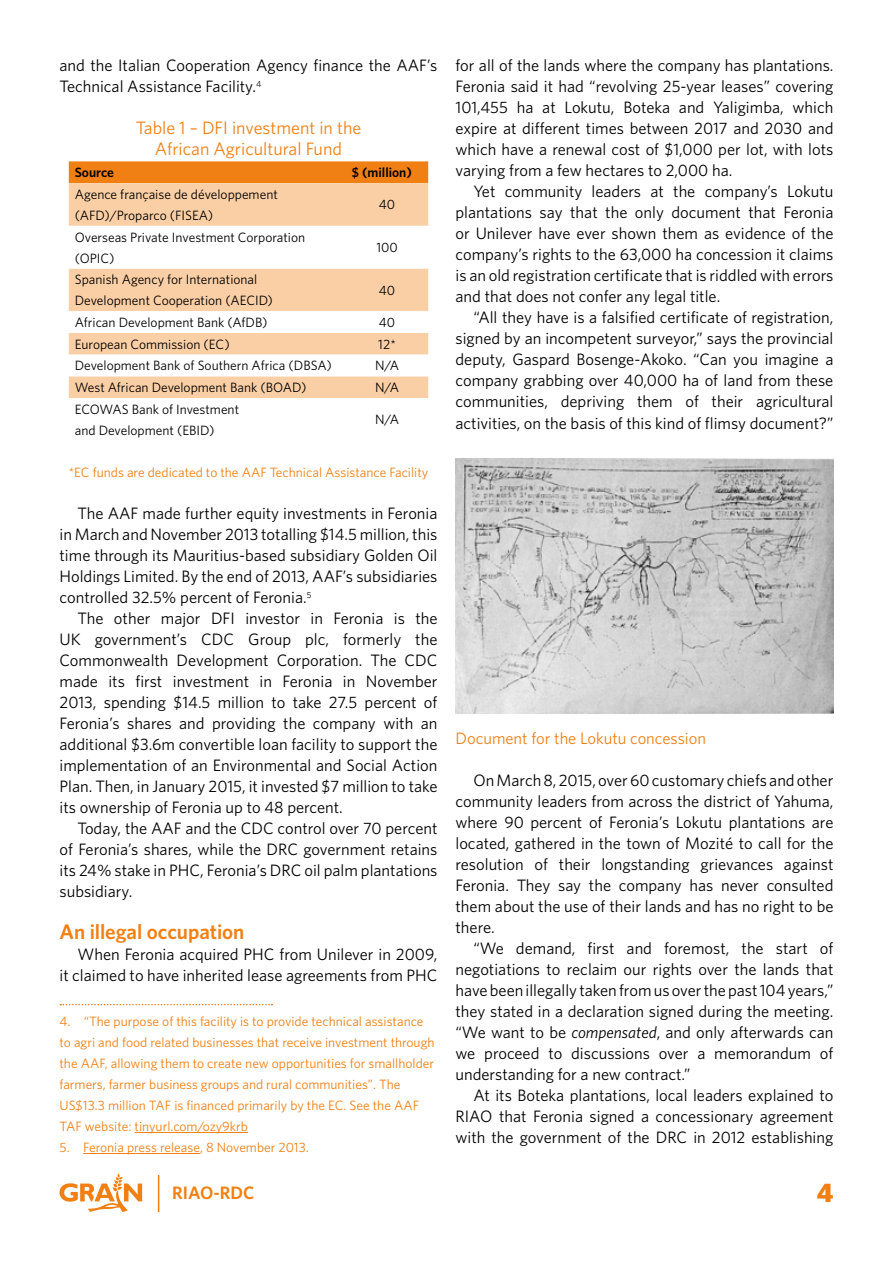
<style>
.page{position:relative;width:893px;height:1263px;background:#fff}
.page>*{position:absolute;margin:0;border:0;box-sizing:border-box;transform-origin:0 0}
.t1{font:900 27px "Whitney";color:#f08013}
.t2{font:600 21px "Whitney";letter-spacing:-.005em;color:#f08013}
.t3{font:18px/21px "Whitney";color:#f08013;text-align:center}
.t4{font:600 18px "Whitney";color:#f08013}
.t5{font:16.5px/21px "Whitney";color:#000;text-align:justify}
.t6{font:16.5px "Whitney";color:#f08013}
.t7{font:13.5px/21px "Whitney";color:#f08013}
.t8{font:13.5px/21px "Whitney";color:#000}
.t9{font:600 13.5px "Whitney";color:#000}
.s1{font-style:italic}
</style>
<div class="page">
<svg style="left:60px;top:1173px;width:82px;height:39px"></svg>
<hr style="left:158px;top:1175px;width:1px;height:37px;background:#f08013">
<div style="left:69px;top:161px;width:359px;height:22px;background:#f08013"></div>
<div style="left:69px;top:183px;width:359px;height:43px;background:#fbcfa5"></div>
<svg style="left:69px;top:268px;width:359px;height:130px;fill:#fbcfa5"></svg>
<svg style="left:60px;top:1004px;width:212px;height:1px"></svg>
<hr style="left:135px;top:1132px;width:113px;height:1px;background:#f08013">
<hr style="left:83px;top:1153px;width:117px;height:1px;background:#f08013">
<img style="left:455px;top:459px;width:378px;height:254px">
<p class="t5" style="left:60px;top:55px;width:379px">and the Italian Cooperation Agency finance the AAF’s<br>Technical Assistance Facility.<sup>4</sup></p>
<p class="t3" style="left:136px;top:117px;width:227px">Table 1 – DFI investment in the<br>African Agricultural Fund</p>
<p class="t9" style="left:75px;top:164px;width:41px">Source</p>
<p class="t9" style="left:352px;top:164px;width:62px">$ (million)</p>
<p class="t8" style="left:75px;top:183px;width:205px">Agence française de développement (AFD)/Proparco (FISEA)</p>
<p class="t8" style="left:379px;top:194px;width:18px">40</p>
<p class="t8" style="left:75px;top:226px;width:232px">Overseas Private Investment Corporation (OPIC)</p>
<p class="t8" style="left:376px;top:237px;width:23px">100</p>
<p class="t8" style="left:75px;top:269px;width:200px">Spanish Agency for International<br>Development Cooperation (AECID)</p>
<p class="t8" style="left:379px;top:279px;width:18px">40</p>
<p class="t8" style="left:75px;top:311px;width:194px">African Development Bank (AfDB)</p>
<p class="t8" style="left:379px;top:311px;width:18px">40</p>
<p class="t8" style="left:75px;top:333px;width:156px">European Commission (EC)</p>
<p class="t8" style="left:378px;top:333px;width:19px">12*</p>
<p class="t8" style="left:75px;top:355px;width:259px">Development Bank of Southern Africa (DBSA)</p>
<p class="t8" style="left:375px;top:355px;width:26px">N/A</p>
<p class="t8" style="left:75px;top:377px;width:233px">West African Development Bank (BOAD)</p>
<p class="t8" style="left:375px;top:377px;width:26px">N/A</p>
<p class="t8" style="left:75px;top:398px;width:166px">ECOWAS Bank of Investment and Development (EBID)</p>
<p class="t8" style="left:375px;top:409px;width:26px">N/A</p>
<p class="t7" style="left:69px;top:461px;width:361px">*EC funds are dedicated to the AAF Technical Assistance Facility</p>
<p class="t5" style="left:60px;top:502px;width:379px;text-indent:18px">The AAF made further equity investments in Feronia in March and November 2013 totalling $14.5 million, this time through its Mauritius-based subsidiary Golden Oil Holdings Limited. By the end of 2013, AAF’s subsidiaries controlled 32.5% percent of Feronia.<sup>5</sup></p>
<p class="t5" style="left:60px;top:607px;width:379px;text-indent:18px">The other major DFI investor in Feronia is the UK government’s CDC Group plc, formerly the Commonwealth Development Corporation. The CDC made its first investment in Feronia in November 2013, spending $14.5 million to take 27.5 percent of Feronia’s shares and providing the company with an additional $3.6m convertible loan facility to support the implementation of an Environmental and Social Action Plan. Then, in January 2015, it invested $7 million to take its ownership of Feronia up to 48 percent.</p>
<p class="t5" style="left:60px;top:817px;width:379px;text-indent:18px">Today, the AAF and the CDC control over 70 percent of Feronia’s shares, while the DRC government retains its 24% stake in PHC, Feronia’s DRC oil palm plantations subsidiary.</p>
<p class="t2" style="left:60px;top:919px;width:186px">An illegal occupation</p>
<p class="t5" style="left:60px;top:943px;width:379px;text-align:right">When Feronia acquired PHC from Unilever in 2009,<br>it claimed to have inherited lease agreements from PHC</p>
<p class="t7" style="left:60px;top:1010px;width:376px">4. “The purpose of this facility is to provide technical assistance to agri and food related businesses that receive investment through the AAF, allowing them to create new opportunities for smallholder farmers, farmer business groups and rural communities”. The US$13.3 million TAF is financed primarily by the EC. See the AAF TAF website: tinyurl.com/ozy9krb</p>
<p class="t7" style="left:60px;top:1136px;width:251px">5. Feronia press release, 8 November 2013.</p>
<p class="t5" style="left:455px;top:55px;width:379px">for all of the lands where the company has plantations.<br>Feronia said it had “revolving 25-year leases” covering 101,455 ha at Lokutu, Boteka and Yaligimba, which expire at different times between 2017 and 2030 and which have a renewal cost of $1,000 per lot, with lots varying from a few hectares to 2,000 ha.</p>
<p class="t5" style="left:455px;top:181px;width:379px;text-indent:18px">Yet community leaders at the company’s Lokutu plantations say that the only document that Feronia or Unilever have ever shown them as evidence of the company’s rights to the 63,000 ha concession it claims is an old registration certificate that is riddled with errors and that does not confer any legal title.</p>
<p class="t5" style="left:455px;top:307px;width:379px;text-indent:18px">“All they have is a falsified certificate of registration, signed by an incompetent surveyor,” says the provincial deputy, Gaspard Bosenge-Akoko. “Can you imagine a company grabbing over 40,000 ha of land from these communities, depriving them of their agricultural activities, on the basis of this kind of flimsy document?”</p>
<p class="t6" style="left:455px;top:728px;width:252px">Document for the Lokutu concession</p>
<p class="t5" style="left:455px;top:769px;width:379px;text-indent:18px">On March 8, 2015, over 60 customary chiefs and other community leaders from across the district of Yahuma, where 90 percent of Feronia’s Lokutu plantations are located, gathered in the town of Mozité to call for the resolution of their longstanding grievances against Feronia. They say the company has never consulted them about the use of their lands and has no right to be there.</p>
<p class="t5" style="left:455px;top:937px;width:379px;text-indent:18px">“We demand, first and foremost, the start of negotiations to reclaim our rights over the lands that have been illegally taken from us over the past 104 years,” they stated in a declaration signed during the meeting. “We want to be <span class="s1">compensated</span>, and only afterwards can we proceed to discussions over a memorandum of understanding for a new contract.”</p>
<p class="t5" style="left:455px;top:1084px;width:379px;text-indent:18px">At its Boteka plantations, local leaders explained to RIAO that Feronia signed a concessionary agreement with the government of the DRC in 2012 establishing</p>
<p class="t4" style="left:172px;top:1182px;width:84px">RIAO-RDC</p>
<h1 class="t1" style="left:817px;top:1176px;width:18px">4</h1>
</div>
